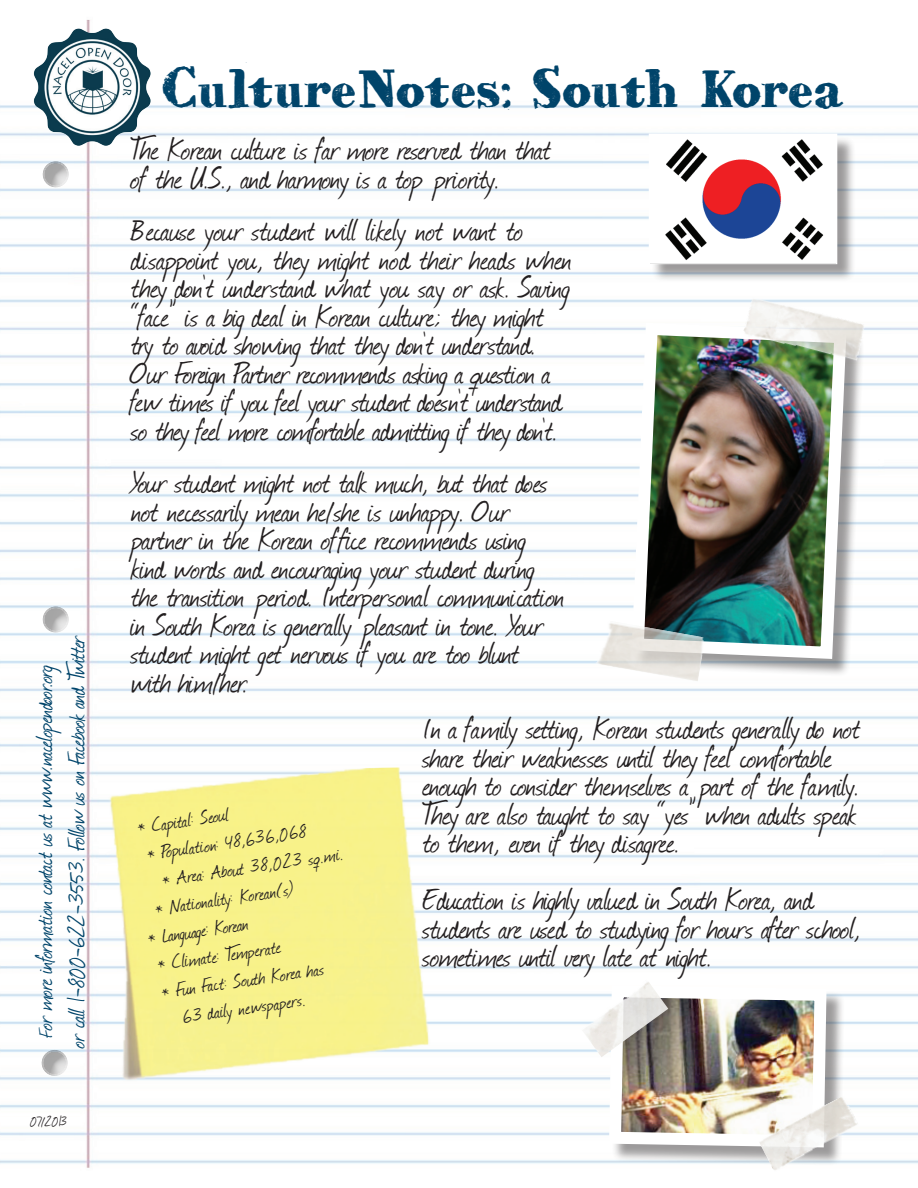
<style>
.page{position:relative;width:918px;height:1188px;background:#fff}
.page>*{position:absolute;margin:0;border:0;box-sizing:border-box;transform-origin:0 0}
.t1{font:500 45px "HVD Bodedo";letter-spacing:-.03em;color:#00446a}
.t2{font:36px/28.5px "Journal";letter-spacing:-.01em;color:#231f20}
.t3{font:27px/32.4px "Journal";letter-spacing:-.01em;color:#00446a}
.t4{font:22.5px "Journal";color:#231f20}
.t5{font:16.5px "Journal";color:#231f20}
.s1{font-size:21px}
</style>
<div class="page">
<img style="left:0;top:20px;width:918px;height:1148px">
<div style="left:634px;top:325px;width:231px;height:353px;background:#231f20;opacity:.45"></div>
<img style="left:625px;top:316px;width:228px;height:349px">
<img style="left:596px;top:619px;width:110px;height:63px">
<img style="left:742px;top:295px;width:124px;height:71px">
<div style="left:611px;top:987px;width:234px;height:179px;background:#231f20;opacity:.45"></div>
<img style="left:603px;top:979px;width:230px;height:175px">
<img style="left:580px;top:979px;width:88px;height:78px">
<img style="left:757px;top:1095px;width:104px;height:75px">
<img style="left:29px;top:22px;width:129px;height:124px">
<div style="left:651px;top:136px;width:204px;height:147px;background:#231f20;opacity:.45"></div>
<img style="left:651px;top:136px;width:184px;height:126px">
<div style="left:649px;top:134px;width:188px;height:130px;border:1px solid #fff"></div>
<svg style="left:26px;top:145px;width:59px;height:59px"></svg>
<svg style="left:26px;top:590px;width:59px;height:59px"></svg>
<svg style="left:25px;top:1033px;width:59px;height:59px"></svg>
<img style="left:100px;top:767px;width:353px;height:324px">
<p class="t3" style="left:28px;top:1048px;width:414px;text-indent:10px;rotate:-90deg"><span class="s1">F</span>or more information contact us at www.nacelopendoor.org<br>or call 1-800-622-3553. Follow us on Facebook and Twitter</p>
<p class="t5" style="left:30px;top:1110px;width:38px">07/2013</p>
<p class="t1" style="left:161px;top:54px;width:686px">CultureNotes: South Korea</p>
<p class="t2" style="left:131px;top:135px;width:422px">The Korean culture is far more reserved than that of the U.S., and harmony is a top priority.</p>
<p class="t2" style="left:131px;top:216px;width:442px">Because your student will likely not want to disappoint you, they might nod their heads when they don’t understand what you say or ask. Saving “face” is a big deal in Korean culture; they might try to avoid showing that they don’t understand.<br>Our Foreign Partner recommends asking a question a few times if you feel your student doesn’t understand so they feel more comfortable admitting if they don’t.</p>
<p class="t2" style="left:131px;top:468px;width:435px">Your student might not talk much, but that does not necessarily mean he/she is unhappy. Our partner in the Korean office recommends using kind words and encouraging your student during the transition period. Interpersonal communication in South Korea is generally pleasant in tone. Your student might get nervous if you are too blunt with him/her.</p>
<p class="t4" style="left:136px;top:812px;width:93px;rotate:-8deg">* Capital: Seoul</p>
<p class="t4" style="left:145px;top:838px;width:162px;rotate:-8deg">* Population: 48,636,068</p>
<p class="t4" style="left:161px;top:864px;width:184px;rotate:-8deg">* Area: About 38,023 sq.mi.</p>
<p class="t4" style="left:153px;top:893px;width:141px;rotate:-8deg">* Nationality: Korean(s)</p>
<p class="t4" style="left:146px;top:922px;width:103px;rotate:-8deg">* Language: Korean</p>
<p class="t4" style="left:156px;top:949px;width:126px;rotate:-8deg">* Climate: Temperate</p>
<p class="t4" style="left:160px;top:976px;width:165px;rotate:-8deg">* Fun Fact: South Korea has</p>
<p class="t4" style="left:181px;top:1001px;width:126px;rotate:-8deg">63 daily newspapers.</p>
<p class="t2" style="left:423px;top:713px;width:439px">In a family setting, Korean students generally do not share their weaknesses until they feel comfortable enough to consider themselves a part of the family.<br>They are also taught to say “yes” when adults speak to them, even if they disagree.</p>
<p class="t2" style="left:423px;top:885px;width:440px">Education is highly valued in South Korea, and students are used to studying for hours after school, sometimes until very late at night.</p>
</div>
